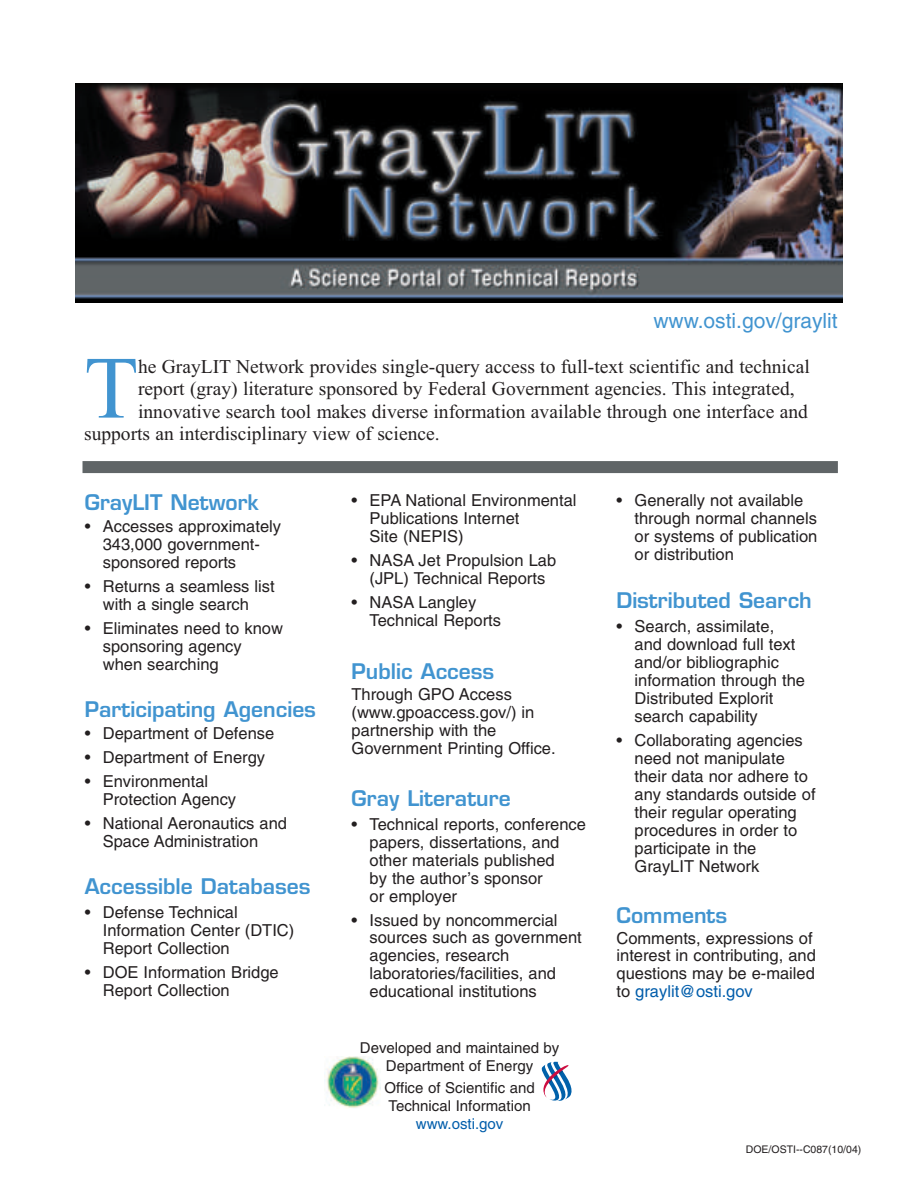
<style>
.page{position:relative;width:918px;height:1188px;background:#fff}
.page>*{position:absolute;margin:0;border:0;box-sizing:border-box;transform-origin:0 0}
.t1{font:88.65px "Times New Roman";color:#4194d0}
.t2{font:600 21px "Eurostile";color:#4194d0}
.t3{font:21px "Helvetica";color:#4194d0}
.t4{font:19.5px "Times New Roman";color:#231f20}
.t5{font:16.5px/18px "Helvetica";color:#231f20}
.t6{font:15px/18px "Helvetica";color:#231f20;text-align:center}
.t7{font:15px "Helvetica";color:#015dab}
.t8{font:10.5px "Helvetica";color:#231f20}
.s1{color:#015dab}
</style>
<div class="page">
<img style="left:75px;top:84px;width:768px;height:218px">
<svg style="left:541px;top:1062px;width:31px;height:39px"></svg>
<img style="left:324px;top:1056px;width:57px;height:52px">
<div style="left:83px;top:461px;width:755px;height:12px;background:#606567"></div>
<p class="t3" style="left:653px;top:313px;width:186px">www.osti.gov/graylit</p>
<h1 class="t1" style="left:84px;top:335px;width:56px">T</h1>
<p class="t4" style="left:138px;top:354px;width:673px">he GrayLIT Network provides single-query access to full-text scientific and technical</p>
<p class="t4" style="left:138px;top:377px;width:658px">report (gray) literature sponsored by Federal Government agencies. This integrated,</p>
<p class="t4" style="left:138px;top:399px;width:671px">innovative search tool makes diverse information available through one interface and</p>
<p class="t4" style="left:84px;top:422px;width:357px">supports an interdisciplinary view of science.</p>
<p class="t2" style="left:85px;top:494px;width:176px">GrayLIT Network</p>
<p class="t5" style="left:103px;top:519px;width:180px;text-indent:-18px">• Accesses approximately<br>343,000 government&shy;sponsored reports</p>
<p class="t5" style="left:85px;top:579px;width:191px;text-align:center">• Returns a seamless list with a single search</p>
<p class="t5" style="left:103px;top:621px;width:182px;text-indent:-18px">• Eliminates need to know sponsoring agency when searching</p>
<p class="t2" style="left:85px;top:701px;width:233px">Participating Agencies</p>
<p class="t5" style="left:85px;top:726px;width:191px">• Department of Defense</p>
<p class="t5" style="left:85px;top:750px;width:182px">• Department of Energy</p>
<p class="t5" style="left:103px;top:774px;width:135px;text-indent:-18px">• Environmental<br>Protection Agency</p>
<p class="t5" style="left:103px;top:816px;width:186px;text-indent:-18px">• National Aeronautics and<br>Space Administration</p>
<p class="t2" style="left:85px;top:878px;width:227px">Accessible Databases</p>
<p class="t5" style="left:103px;top:904px;width:193px;text-indent:-18px">• Defense Technical<br>Information Center (DTIC)<br>Report Collection</p>
<p class="t5" style="left:103px;top:964px;width:178px;text-indent:-18px">• DOE Information Bridge<br>Report Collection</p>
<p class="t5" style="left:370px;top:493px;width:208px;text-indent:-18px">• EPA National Environmental<br>Publications Internet<br>Site (NEPIS)</p>
<p class="t5" style="left:352px;top:553px;width:206px;text-align:center">• NASA Jet Propulsion Lab (JPL) Technical Reports</p>
<p class="t5" style="left:370px;top:595px;width:133px;text-indent:-18px">• NASA Langley<br>Technical Reports</p>
<p class="t2" style="left:352px;top:663px;width:144px">Public Access</p>
<p class="t5" style="left:352px;top:686px;width:206px">Through GPO Access (www.gpoaccess.gov/) in partnership with the<br>Government Printing Office.</p>
<p class="t2" style="left:352px;top:790px;width:161px">Gray Literature</p>
<p class="t5" style="left:370px;top:817px;width:218px;text-indent:-18px">• Technical reports, conference papers, dissertations, and other materials published<br>by the author’s sponsor<br>or employer</p>
<p class="t5" style="left:370px;top:913px;width:214px;text-indent:-18px">• Issued by noncommercial sources such as government agencies, research laboratories/facilities, and educational institutions</p>
<p class="t6" style="left:360px;top:1040px;width:201px">Developed and maintained by<br>Department of Energy</p>
<p class="t6" style="left:385px;top:1080px;width:152px;text-align:left">Office of Scientific and<br>Technical Information</p>
<p class="t7" style="left:416px;top:1118px;width:89px">www.osti.gov</p>
<p class="t5" style="left:635px;top:493px;width:184px;text-indent:-18px">• Generally not available through normal channels or systems of publication or distribution</p>
<p class="t2" style="left:616px;top:592px;width:197px">Distributed Search</p>
<p class="t5" style="left:635px;top:619px;width:172px;text-indent:-18px">• Search, assimilate, and download full text and/or bibliographic information through the<br>Distributed Explorit search capability</p>
<p class="t5" style="left:635px;top:733px;width:183px;text-indent:-18px">• Collaborating agencies need not manipulate their data nor adhere to any standards outside of their regular operating procedures in order to participate in the<br>GrayLIT Network</p>
<p class="t2" style="left:616px;top:907px;width:112px">Comments</p>
<p class="t5" style="left:616px;top:930px;width:201px">Comments, expressions of interest in contributing, and questions may be e-mailed to <span class="s1">graylit@osti.gov</span></p>
<p class="t8" style="left:746px;top:1146px;width:117px">DOE/OSTI--C087(10/04)</p>
</div>
